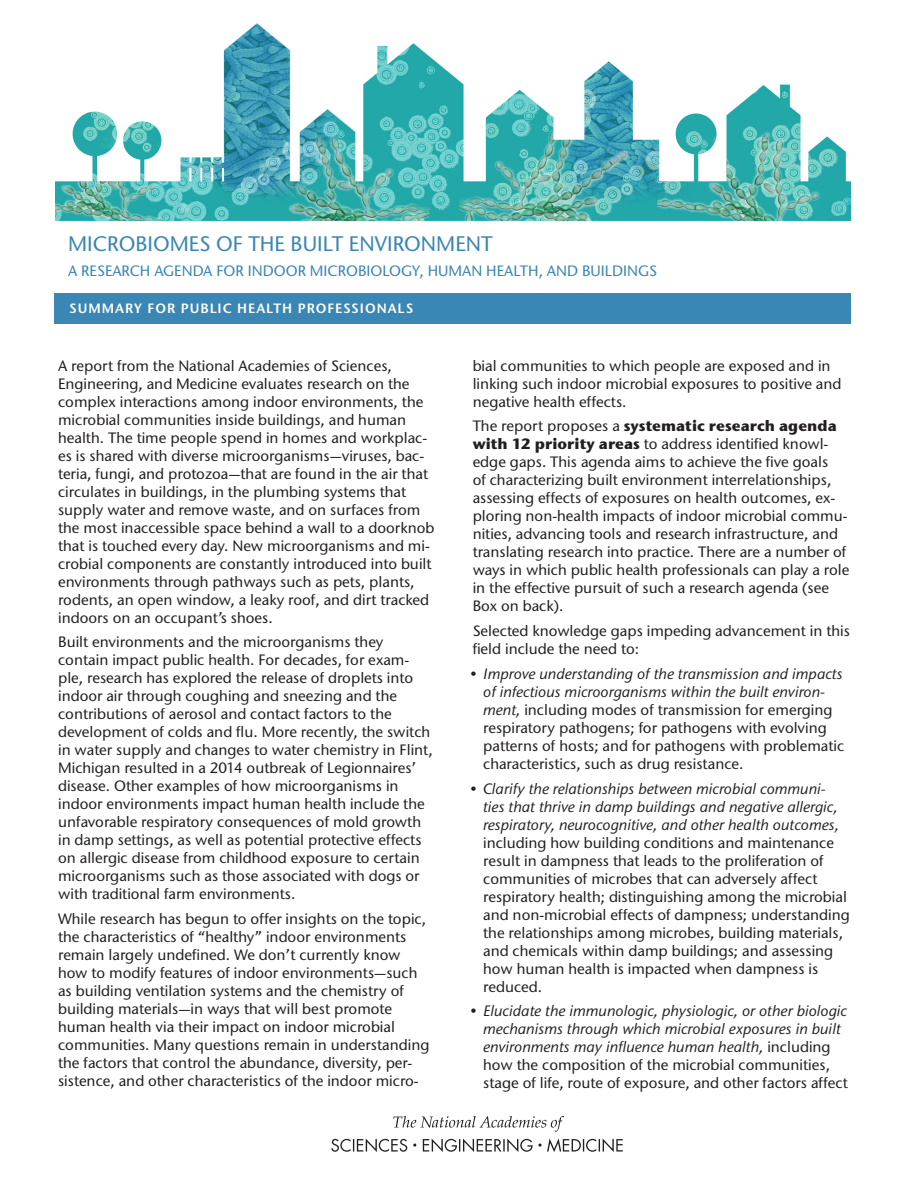
<style>
.page{position:relative;width:918px;height:1188px;background:#fff}
.page>*{position:absolute;margin:0;border:0;box-sizing:border-box;transform-origin:0 0}
.t1{font:500 21px "Stone Sans ITC Std";color:#3a86b4}
.BULLETS{font:500 15px/18px "Stone Sans ITC Std";color:#231f20}
.BULLETS-2{font:italic 500 15px/18px "Stone Sans ITC Std";color:#231f20}
.t2{font:500 15px "Stone Sans ITC Std";color:#3a86b4}
.t3{font:600 13.5px "Stone Sans ITC Pro";letter-spacing:.07em;color:#fff}
.s1{font-weight:700}
.s2{font-style:italic}
.s3{font-style:normal}
</style>
<div class="page">
<img style="left:55px;top:23px;width:795px;height:199px">
<div style="left:55px;top:293px;width:796px;height:31px;background:#3a86b4"></div>
<svg style="left:393px;top:1116px;width:171px;height:16px"></svg>
<svg style="left:331px;top:1138px;width:292px;height:14px"></svg>
<p class="t1" style="left:68px;top:231px;width:426px">MICROBIOMES OF THE BUILT ENVIRONMENT</p>
<p class="t2" style="left:68px;top:262px;width:591px">A RESEARCH AGENDA FOR INDOOR MICROBIOLOGY, HUMAN HEALTH, AND BUILDINGS</p>
<p class="t3" style="left:70px;top:300px;width:345px">SUMMARY FOR PUBLIC HEALTH PROFESSIONALS</p>
<p class="BULLETS" style="left:58px;top:356px;width:378px">A report from the National Academies of Sciences, Engineering, and Medicine evaluates research on the complex interactions among indoor environments, the microbial communities inside buildings, and human health. The time people spend in homes and workplac&shy;es is shared with diverse microorganisms—viruses, bac&shy;teria, fungi, and protozoa—that are found in the air that circulates in buildings, in the plumbing systems that supply water and remove waste, and on surfaces from the most inaccessible space behind a wall to a doorknob that is touched every day. New microorganisms and mi&shy;crobial components are constantly introduced into built environments through pathways such as pets, plants, rodents, an open window, a leaky roof, and dirt tracked indoors on an occupant’s shoes.</p>
<p class="BULLETS" style="left:58px;top:633px;width:376px">Built environments and the microorganisms they contain impact public health. For decades, for exam&shy;ple, research has explored the release of droplets into indoor air through coughing and sneezing and the contributions of aerosol and contact factors to the development of colds and flu. More recently, the switch in water supply and changes to water chemistry in Flint, Michigan resulted in a 2014 outbreak of Legionnaires’ disease. Other examples of how microorganisms in indoor environments impact human health include the unfavorable respiratory consequences of mold growth in damp settings, as well as potential protective effects on allergic disease from childhood exposure to certain microorganisms such as those associated with dogs or with traditional farm environments.</p>
<p class="BULLETS" style="left:58px;top:910px;width:373px">While research has begun to offer insights on the topic, the characteristics of “healthy” indoor environments remain largely undefined. We don’t currently know how to modify features of indoor environments—such as building ventilation systems and the chemistry of building materials—in ways that will best promote human health via their impact on indoor microbial communities. Many questions remain in understanding the factors that control the abundance, diversity, per&shy;sistence, and other characteristics of the indoor micro-</p>
<p class="BULLETS" style="left:473px;top:356px;width:370px">bial communities to which people are exposed and in linking such indoor microbial exposures to positive and negative health effects.</p>
<p class="BULLETS" style="left:473px;top:417px;width:378px">The report proposes a <span class="s1">systematic research agenda with 12 priority areas</span> to address identified knowl&shy;edge gaps. This agenda aims to achieve the five goals<br>of characterizing built environment interrelationships, assessing effects of exposures on health outcomes, ex&shy;ploring non-health impacts of indoor microbial commu&shy;nities, advancing tools and research infrastructure, and translating research into practice. There are a number of ways in which public health professionals can play a role in the effective pursuit of such a research agenda (see Box on back).</p>
<p class="BULLETS" style="left:473px;top:622px;width:379px">Selected knowledge gaps impeding advancement in this field include the need to:</p>
<p class="BULLETS" style="left:483px;top:665px;width:363px;text-indent:-14px">• <span class="s2">Improve understanding of the transmission and impacts of infectious microorganisms within the built environ&shy;ment,</span> including modes of transmission for emerging respiratory pathogens; for pathogens with evolving patterns of hosts; and for pathogens with problematic characteristics, such as drug resistance.</p>
<p class="BULLETS" style="left:483px;top:779px;width:368px;text-indent:-14px">• <span class="s2">Clarify the relationships between microbial communi&shy;ties that thrive in damp buildings and negative allergic, respiratory, neurocognitive, and other health outcomes, </span>including how building conditions and maintenance result in dampness that leads to the proliferation of communities of microbes that can adversely affect respiratory health; distinguishing among the microbial and non-microbial effects of dampness; understanding the relationships among microbes, building materials, and chemicals within damp buildings; and assessing how human health is impacted when dampness is reduced.</p>
<p class="BULLETS-2" style="left:483px;top:1002px;width:366px;text-indent:-14px"><span class="s3">•</span> Elucidate the immunologic, physiologic, or other biologic mechanisms through which microbial exposures in built environments may influence human health, <span class="s3">including how the composition of the microbial communities, stage of life, route of exposure, and other factors affect</span></p>
</div>
